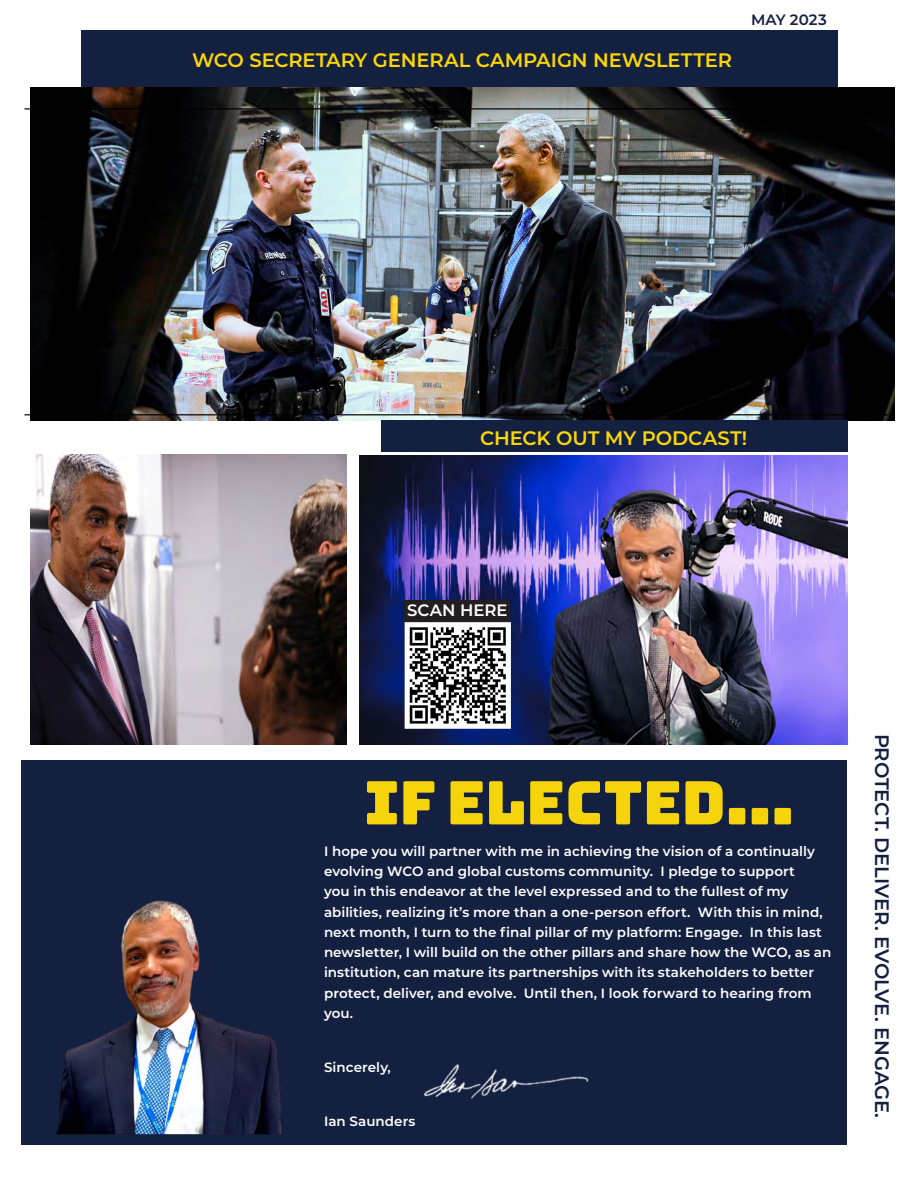
<style>
.page{position:relative;width:918px;height:1188px;background:#fff}
.page>*{position:absolute;margin:0;border:0;box-sizing:border-box;transform-origin:0 0}
.t1{font:60px "Bungee";letter-spacing:-.01em;color:#f6d40c}
.t2{font:600 19.5px "Montserrat";letter-spacing:-.005em;color:#fbd705}
.t3{font:600 19.5px "Montserrat";letter-spacing:-.005em;color:#13203f}
.t4{font:600 16.5px "Montserrat";color:#fff}
.t5{font:600 15px "Montserrat";letter-spacing:.01em;color:#13203f}
.t6{font:600 13.5px/20.2px "Montserrat";letter-spacing:.005em;color:#fff}
</style>
<div class="page">
<div style="left:21px;top:760px;width:537px;height:385px;background:#13203f"></div>
<img style="left:30px;top:87px;width:864px;height:333px">
<hr style="left:24px;top:108px;width:864px;height:1px;background:#000">
<hr style="left:24px;top:414px;width:864px;height:1px;background:#000">
<div style="left:310px;top:760px;width:537px;height:385px;background:#13203f"></div>
<div style="left:381px;top:420px;width:466px;height:32px;background:#13203f"></div>
<img style="left:56px;top:900px;width:227px;height:235px">
<div style="left:81px;top:31px;width:756px;height:56px;background:#13203f"></div>
<img style="left:360px;top:456px;width:487px;height:289px">
<div style="left:405px;top:600px;width:105px;height:31px;background:#231f20"></div>
<img style="left:403px;top:620px;width:111px;height:110px">
<img style="left:424px;top:1064px;width:165px;height:35px">
<img style="left:30px;top:455px;width:317px;height:290px">
<p class="t2" style="left:192px;top:46px;width:542px">WCO SECRETARY GENERAL CAMPAIGN NEWSLETTER</p>
<p class="t5" style="left:751px;top:9px;width:77px">MAY 2023</p>
<p class="t2" style="left:480px;top:424px;width:269px">CHECK OUT MY PODCAST!</p>
<p class="t4" style="left:407px;top:598px;width:102px">SCAN HERE</p>
<p class="t1" style="left:364px;top:769px;width:432px">IF ELECTED...</p>
<p class="t6" style="left:324px;top:840px;width:509px">I hope you will partner with me in achieving the vision of a continually evolving WCO and global customs community. I pledge to support<br>you in this endeavor at the level expressed and to the fullest of my abilities, realizing it’s more than a one-person effort. With this in mind, next month, I turn to the final pillar of my platform: Engage. In this last newsletter, I will build on the other pillars and share how the WCO, as an institution, can mature its partnerships with its stakeholders to better protect, deliver, and evolve. Until then, I look forward to hearing from you.</p>
<p class="t6" style="left:324px;top:1056px;width:68px">Sincerely,</p>
<p class="t6" style="left:324px;top:1110px;width:93px">Ian Saunders</p>
<p class="t3" style="left:896px;top:734px;width:386px;rotate:90deg">PROTECT. DELIVER. EVOLVE. ENGAGE.</p>
</div>
